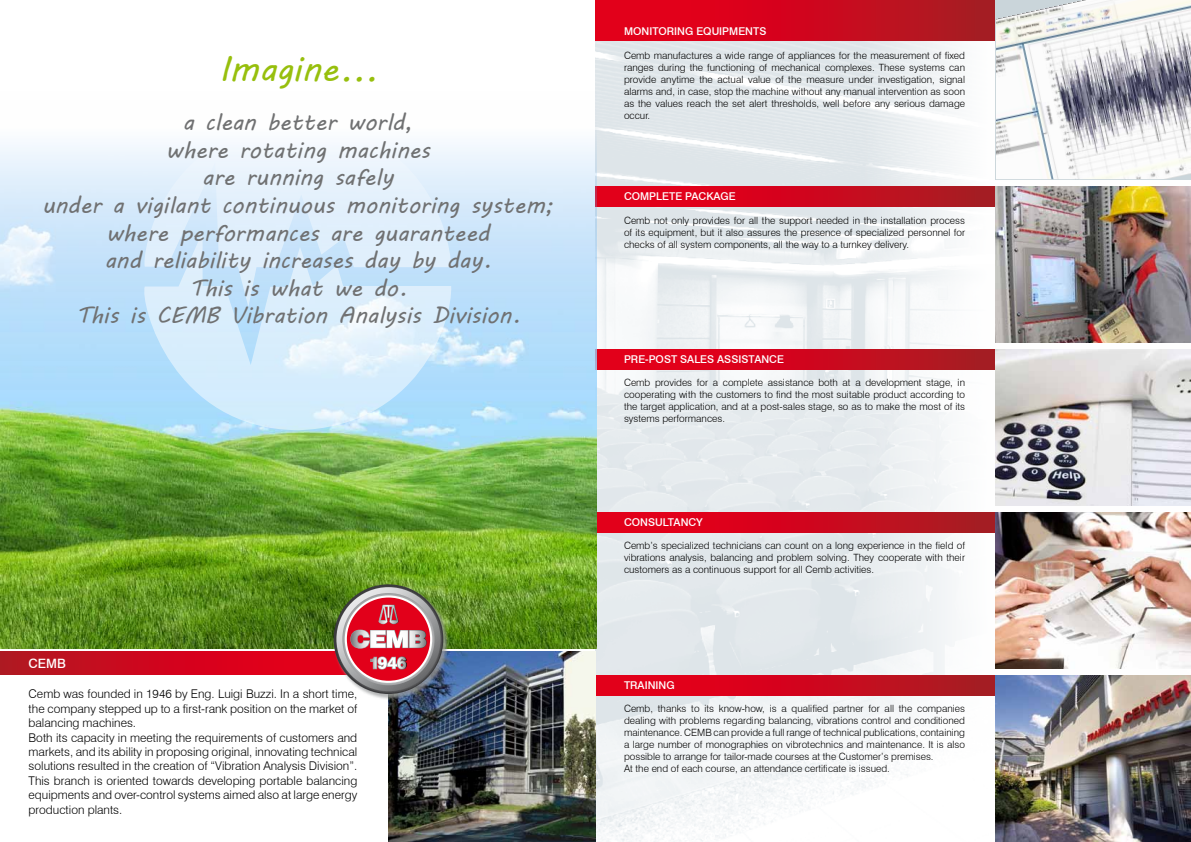
<style>
.page{position:relative;width:1191px;height:842px;background:#fff}
.page>*{position:absolute;margin:0;border:0;box-sizing:border-box;transform-origin:0 0}
.t1{font:35px "MV Boli";color:#97bf0d}
.t2{font:23px/27.6px "MV Boli";color:#707172;text-align:center}
.t3{font:500 12.9px "Swiss 721 BT";color:#fff}
.t4{font:300 12px/14.4px "Swiss 721 BT";color:#000}
.t5{font:500 10.7px "Swiss 721 BT";color:#fff}
.t6{font:300 10px/12px "Swiss 721 BT";color:#000;text-align:justify}
</style>
<div class="page">
<img style="left:595px;top:40px;width:596px;height:802px">
<svg style="left:595px;top:675px;width:401px;height:20px;background:#cc091e"></svg>
<svg style="left:596px;top:512px;width:400px;height:20px;background:#cb091d"></svg>
<svg style="left:596px;top:186px;width:400px;height:20px;background:#cc091d"></svg>
<svg style="left:595px;top:0;width:401px;height:40px;background:#cc091d"></svg>
<svg style="left:596px;top:349px;width:400px;height:20px;background:#cc091e"></svg>
<svg style="left:0;top:652px;width:332px;height:22px;background:#ce071d"></svg>
<img style="left:0;top:92px;width:596px;height:557px">
<svg style="left:143px;top:123px;width:308px;height:109px;fill:#e7f2fc"></svg>
<svg style="left:143px;top:232px;width:309px;height:198px;background:#d0e9fb"></svg>
<img style="left:388px;top:652px;width:207px;height:190px">
<img style="left:996px;top:0;width:195px;height:179px">
<img style="left:996px;top:186px;width:195px;height:156px">
<img style="left:996px;top:349px;width:195px;height:156px">
<img style="left:996px;top:512px;width:195px;height:156px">
<img style="left:996px;top:675px;width:195px;height:167px">
<div style="left:333px;top:584px;width:116px;height:116px;background:#9c9e9f;opacity:.75"></div>
<img style="left:332px;top:583px;width:113px;height:112px">
<h1 class="t1" style="left:219px;top:45px;width:159px">Imagine...</h1>
<p class="t2" style="left:42px;top:108px;width:513px">a clean better world,<br>where rotating machines<br>are running safely<br>under a vigilant continuous monitoring system; where performances are guaranteed<br>and reliability increases day by day.<br>This is what we do.<br>This is CEMB Vibration Analysis Division.</p>
<p class="t3" style="left:29px;top:655px;width:39px">CEMB</p>
<p class="t4" style="left:29px;top:687px;width:330px">Cemb was founded in 1946 by Eng. Luigi Buzzi. In a short time, the company stepped up to a first-rank position on the market of balancing machines.<br>Both its capacity in meeting the requirements of customers and markets, and its ability in proposing original, innovating technical solutions resulted in the creation of “Vibration Analysis Division”.<br>This branch is oriented towards developing portable balancing equipments and over-control systems aimed also at large energy production plants.</p>
<p class="t5" style="left:624px;top:25px;width:144px">MONITORING EQUIPMENTS</p>
<p class="t6" style="left:624px;top:50px;width:342px">Cemb manufactures a wide range of appliances for the measurement of fixed ranges during the functioning of mechanical complexes. These systems can provide anytime the actual value of the measure under investigation, signal alarms and, in case, stop the machine without any manual intervention as soon as the values reach the set alert thresholds, well before any serious damage occur.</p>
<p class="t5" style="left:624px;top:190px;width:113px">COMPLETE PACKAGE</p>
<p class="t6" style="left:624px;top:214px;width:342px">Cemb not only provides for all the support needed in the installation process of its equipment, but it also assures the presence of specialized personnel for checks of all system components, all the way to a turnkey delivery.</p>
<p class="t5" style="left:624px;top:353px;width:161px">PRE-POST SALES ASSISTANCE</p>
<p class="t6" style="left:624px;top:376px;width:342px">Cemb provides for a complete assistance both at a development stage, in cooperating with the customers to find the most suitable product according to the target application, and at a post-sales stage, so as to make the most of its systems performances.</p>
<p class="t5" style="left:624px;top:515px;width:80px">CONSULTANCY</p>
<p class="t6" style="left:624px;top:540px;width:342px">Cemb’s specialized technicians can count on a long experience in the field of vibrations analysis, balancing and problem solving. They cooperate with their customers as a continuous support for all Cemb activities.</p>
<p class="t5" style="left:624px;top:679px;width:52px">TRAINING</p>
<p class="t6" style="left:624px;top:702px;width:342px;text-align:left">Cemb, thanks to its know-how, is a qualified partner for all the companies dealing with problems regarding balancing, vibrations control and conditioned maintenance. CEMB can provide a full range of technical publications, containing a large number of monographies on vibrotechnics and maintenance. It is also possible to arrange for tailor-made courses at the Customer’s premises.<br>At the end of each course, an attendance certificate is issued.</p>
</div>
